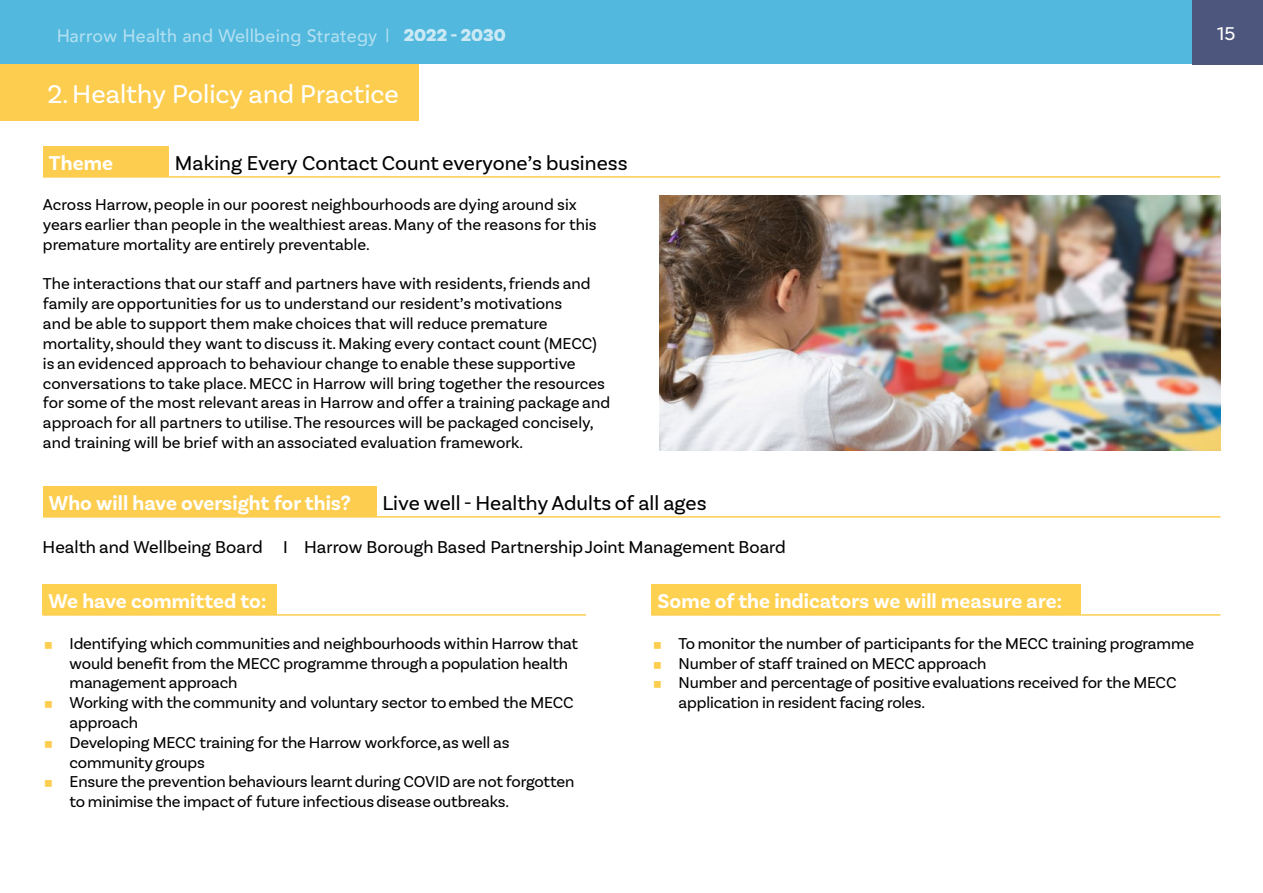
<style>
.page{position:relative;width:1263px;height:893px;background:#fff}
.page>*{position:absolute;margin:0;border:0;box-sizing:border-box;transform-origin:0 0}
.t1{font:27px "Basic Sans";color:#fff}
.t2{font:700 21px "Basic Sans";color:#fff}
.t3{font:21px "Basic Sans";color:#000}
.t4{font:19.5px "Basic Sans";color:#fff}
.t5{font:18px "Basic Sans";color:#000}
.t6{font:500 18px "Avenir";letter-spacing:.01em;color:#fff}
.t7{font:16.5px/19.8px "Basic Sans";letter-spacing:-.01em;color:#000}
.s1{font-family:"Basic Sans W05";font-weight:900}
</style>
<div class="page">
<div style="left:0;top:0;width:1241px;height:64px;background:#52b8de"></div>
<div style="left:1193px;top:0;width:70px;height:64px;background:#4d567d"></div>
<div style="left:43px;top:147px;width:126px;height:30px;background:#fccd4f"></div>
<hr style="left:43px;top:176px;width:126px;height:2px;background:#fccd4f">
<hr style="left:169px;top:176px;width:1051px;height:2px;background:#fccd4f">
<div style="left:43px;top:487px;width:333px;height:30px;background:#fccd4f"></div>
<hr style="left:43px;top:516px;width:333px;height:2px;background:#fccd4f">
<hr style="left:376px;top:516px;width:844px;height:2px;background:#fccd4f">
<div style="left:43px;top:585px;width:234px;height:30px;background:#ffd150"></div>
<hr style="left:43px;top:614px;width:234px;height:2px;background:#fccd4f">
<hr style="left:277px;top:614px;width:309px;height:2px;background:#fccd4f">
<div style="left:651px;top:585px;width:430px;height:30px;background:#ffd150"></div>
<hr style="left:651px;top:614px;width:430px;height:2px;background:#fccd4f">
<hr style="left:1081px;top:614px;width:139px;height:2px;background:#fccd4f">
<hr style="left:1262px;top:249px;width:1px;height:57px;background:#fccd4f">
<div style="left:0;top:64px;width:419px;height:57px;background:#fccd4f"></div>
<img style="left:660px;top:196px;width:560px;height:255px">
<p class="t6" style="left:56px;top:20px;width:451px">Harrow Health and Wellbeing Strategy | <span class="s1">2022 - 2030</span></p>
<p class="t4" style="left:1217px;top:22px;width:20px">15</p>
<h1 class="t1" style="left:48px;top:78px;width:353px">2. Healthy Policy and Practice</h1>
<p class="t2" style="left:49px;top:150px;width:66px">Theme</p>
<p class="t3" style="left:175px;top:150px;width:454px">Making Every Contact Count everyone’s business</p>
<p class="t7" style="left:43px;top:195px;width:555px">Across Harrow, people in our poorest neighbourhoods are dying around six years earlier than people in the wealthiest areas. Many of the reasons for this premature mortality are entirely preventable.</p>
<p class="t7" style="left:43px;top:274px;width:569px">The interactions that our staff and partners have with residents, friends and family are opportunities for us to understand our resident’s motivations<br>and be able to support them make choices that will reduce premature mortality, should they want to discuss it. Making every contact count (MECC) is an evidenced approach to behaviour change to enable these supportive conversations to take place. MECC in Harrow will bring together the resources for some of the most relevant areas in Harrow and offer a training package and approach for all partners to utilise. The resources will be packaged concisely, and training will be brief with an associated evaluation framework.</p>
<p class="t2" style="left:49px;top:490px;width:303px">Who will have oversight for this?</p>
<p class="t3" style="left:382px;top:490px;width:326px">Live well - Healthy Adults of all ages</p>
<p class="t5" style="left:43px;top:537px;width:745px">Health and Wellbeing Board I Harrow Borough Based Partnership Joint Management Board</p>
<p class="t2" style="left:49px;top:588px;width:219px">We have committed to:</p>
<p class="t2" style="left:657px;top:588px;width:406px">Some of the indicators we will measure are:</p>
<p class="t7" style="left:70px;top:633px;width:510px">Identifying which communities and neighbourhoods within Harrow that would benefit from the MECC programme through a population health management approach<br>Working with the community and voluntary sector to embed the MECC approach<br>Developing MECC training for the Harrow workforce, as well as community groups<br>Ensure the prevention behaviours learnt during COVID are not forgotten to minimise the impact of future infectious disease outbreaks.</p>
<p class="t7" style="left:678px;top:633px;width:517px">To monitor the number of participants for the MECC training programme Number of staff trained on MECC approach<br>Number and percentage of positive evaluations received for the MECC application in resident facing roles.</p>
</div>
